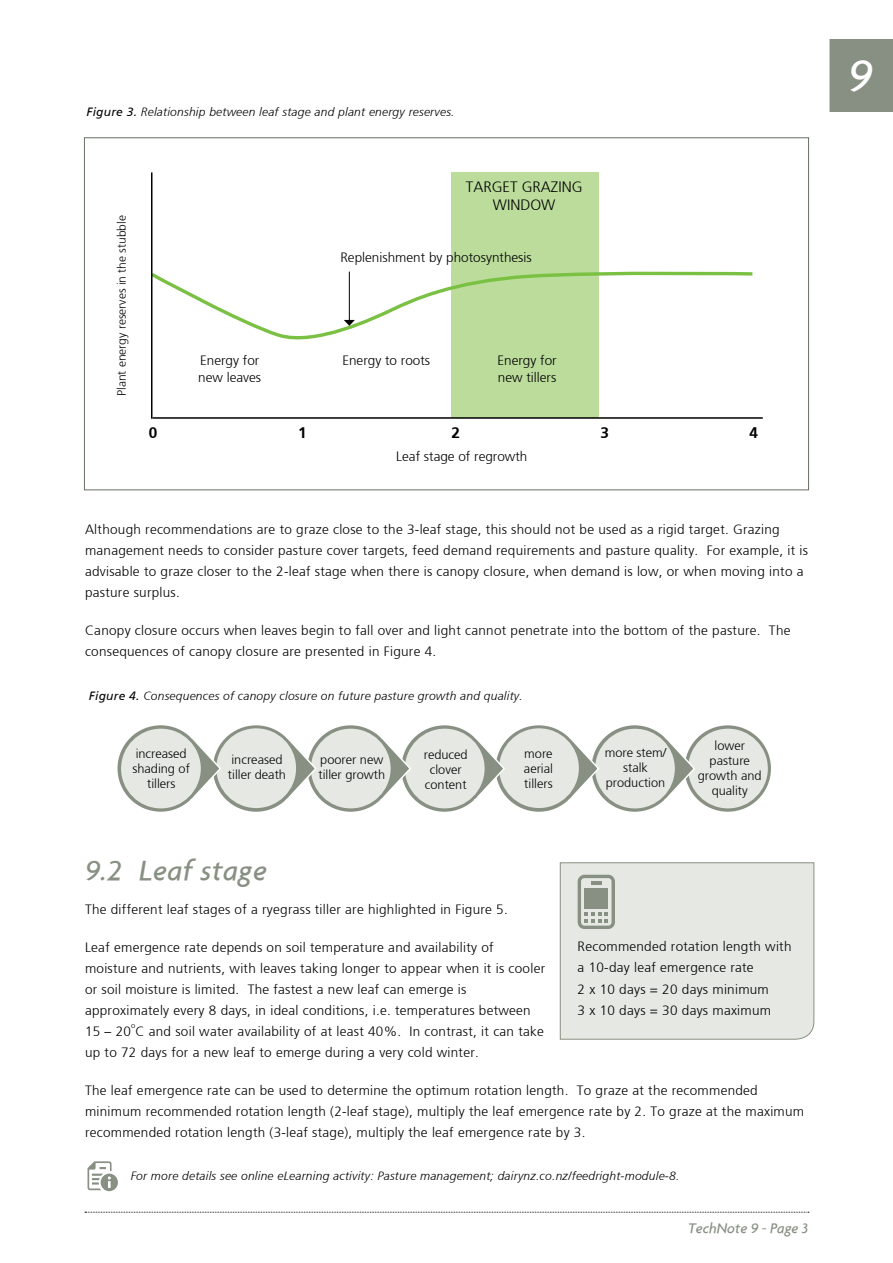
<style>
.page{position:relative;width:893px;height:1263px;background:#fff}
.page>*{position:absolute;margin:0;border:0;box-sizing:border-box;transform-origin:0 0}
.t1{font:italic 500 48px "Agenda";color:#fff}
.t2{font:italic 500 30px "Agenda";letter-spacing:.02em;color:#879082}
.t3{font:700 15.3px "Frutiger";color:#000}
.t4{font:300 15px/18px "Frutiger";color:#000;text-align:center}
.t5{font:italic 500 15px "Agenda";color:#879082}
.t6{font:300 13.5px/21px "Frutiger";letter-spacing:.02em;color:#000}
.t7{font:300 13.5px/16.2px "Frutiger";color:#000}
.t8{font:300 12.75px/15px "Frutiger";color:#000;text-align:center}
.t9{font:italic 300 12px "Frutiger";letter-spacing:.02em;color:#000}
.t10{font:300 12px "Frutiger";color:#000}
.t11{font:300 7.5px "Frutiger";color:#000}
.s1{font-weight:400}
</style>
<div class="page">
<svg style="left:85px;top:1212px;width:724px;height:1px"></svg>
<div style="left:829px;top:39px;width:64px;height:73px;background:#879082"></div>
<svg style="left:685px;top:725px;width:86px;height:87px"></svg>
<div style="left:688px;top:729px;width:80px;height:79px;background:#e5e8e3;border-radius:50%"></div>
<svg style="left:117px;top:725px;width:579px;height:87px"></svg>
<div style="left:121px;top:729px;width:80px;height:79px;background:#e5e8e3;border-radius:50%"></div>
<div style="left:451px;top:172px;width:148px;height:246px;background:#bbdc9b"></div>
<svg style="left:152px;top:268px;width:601px;height:83px"></svg>
<hr style="left:349px;top:272px;width:1px;height:49px;background:#000">
<svg style="left:344px;top:320px;width:11px;height:6px"></svg>
<hr style="left:152px;top:417px;width:611px;height:2px;background:#000">
<hr style="left:151px;top:172px;width:1px;height:247px;background:#000">
<svg style="left:87px;top:1161px;width:31px;height:31px"></svg>
<div style="left:560px;top:863px;width:254px;height:176px;background:#e5e8e3"></div>
<p class="t9" style="left:86px;top:105px;width:370px"><span class="s1">Figure 3.</span> Relationship between leaf stage and plant energy reserves.</p>
<p class="t4" style="left:466px;top:178px;width:118px">TARGET GRAZING<br>WINDOW</p>
<p class="t10" style="left:115px;top:396px;width:182px;rotate:-90deg">Plant energy reserves in the stubble</p>
<p class="t7" style="left:340px;top:249px;width:193px">Replenishment by photosynthesis</p>
<p class="t7" style="left:198px;top:353px;width:65px">Energy for new leaves</p>
<p class="t7" style="left:342px;top:353px;width:89px">Energy to roots</p>
<p class="t7" style="left:497px;top:353px;width:61px">Energy for new tillers</p>
<p class="t3" style="left:149px;top:423px;width:10px">0</p>
<p class="t3" style="left:298px;top:423px;width:10px">1</p>
<p class="t3" style="left:451px;top:423px;width:10px">2</p>
<p class="t3" style="left:600px;top:423px;width:10px">3</p>
<p class="t3" style="left:750px;top:423px;width:10px">4</p>
<p class="t7" style="left:396px;top:448px;width:133px">Leaf stage of regrowth</p>
<p class="t6" style="left:85px;top:519px;width:724px">Although recommendations are to graze close to the 3-leaf stage, this should not be used as a rigid target. Grazing management needs to consider pasture cover targets, feed demand requirements and pasture quality. For example, it is advisable to graze closer to the 2-leaf stage when there is canopy closure, when demand is low, or when moving into a pasture surplus.</p>
<p class="t6" style="left:85px;top:620px;width:707px">Canopy closure occurs when leaves begin to fall over and light cannot penetrate into the bottom of the pasture. The consequences of canopy closure are presented in Figure 4.</p>
<p class="t9" style="left:89px;top:689px;width:435px"><span class="s1">Figure 4.</span> Consequences of canopy closure on future pasture growth and quality.</p>
<p class="t8" style="left:133px;top:747px;width:59px">increased shading of tillers</p>
<p class="t8" style="left:228px;top:752px;width:60px;text-align:left">increased tiller death</p>
<p class="t8" style="left:318px;top:752px;width:68px;text-align:left">poorer new tiller growth</p>
<p class="t8" style="left:424px;top:747px;width:45px">reduced clover content</p>
<p class="t8" style="left:524px;top:746px;width:31px;text-align:justify">more aerial tillers</p>
<p class="t8" style="left:605px;top:745px;width:63px">more stem/ stalk production</p>
<p class="t8" style="left:698px;top:738px;width:65px">lower pasture growth and quality</p>
<h2 class="t2" style="left:85px;top:852px;width:183px">9.2 Leaf stage</h2>
<p class="t6" style="left:85px;top:898px;width:424px">The different leaf stages of a ryegrass tiller are highlighted in Figure 5.</p>
<p class="t6" style="left:85px;top:936px;width:462px">Leaf emergence rate depends on soil temperature and availability of moisture and nutrients, with leaves taking longer to appear when it is cooler or soil moisture is limited. The fastest a new leaf can emerge is approximately every 8 days, in ideal conditions, i.e. temperatures between 15 – 20 C and soil water availability of at least 40%. In contrast, it can take</p>
<p class="t6" style="left:578px;top:936px;width:215px">Recommended rotation length with a 10-day leaf emergence rate<br>2 x 10 days = 20 days minimum<br>3 x 10 days = 30 days maximum</p>
<p class="t11" style="left:131px;top:1021px;width:6px">o</p>
<p class="t6" style="left:85px;top:1042px;width:395px">up to 72 days for a new leaf to emerge during a very cold winter.</p>
<p class="t6" style="left:85px;top:1080px;width:721px">The leaf emergence rate can be used to determine the optimum rotation length. To graze at the recommended minimum recommended rotation length (2-leaf stage), multiply the leaf emergence rate by 2. To graze at the maximum recommended rotation length (3-leaf stage), multiply the leaf emergence rate by 3.</p>
<p class="t9" style="left:131px;top:1169px;width:550px">For more details see online eLearning activity: Pasture management; dairynz.co.nz/feedright-module-8.</p>
<p class="t5" style="left:688px;top:1218px;width:122px">TechNote 9 - Page 3</p>
<h1 class="t1" style="left:848px;top:46px;width:26px">9</h1>
</div>
